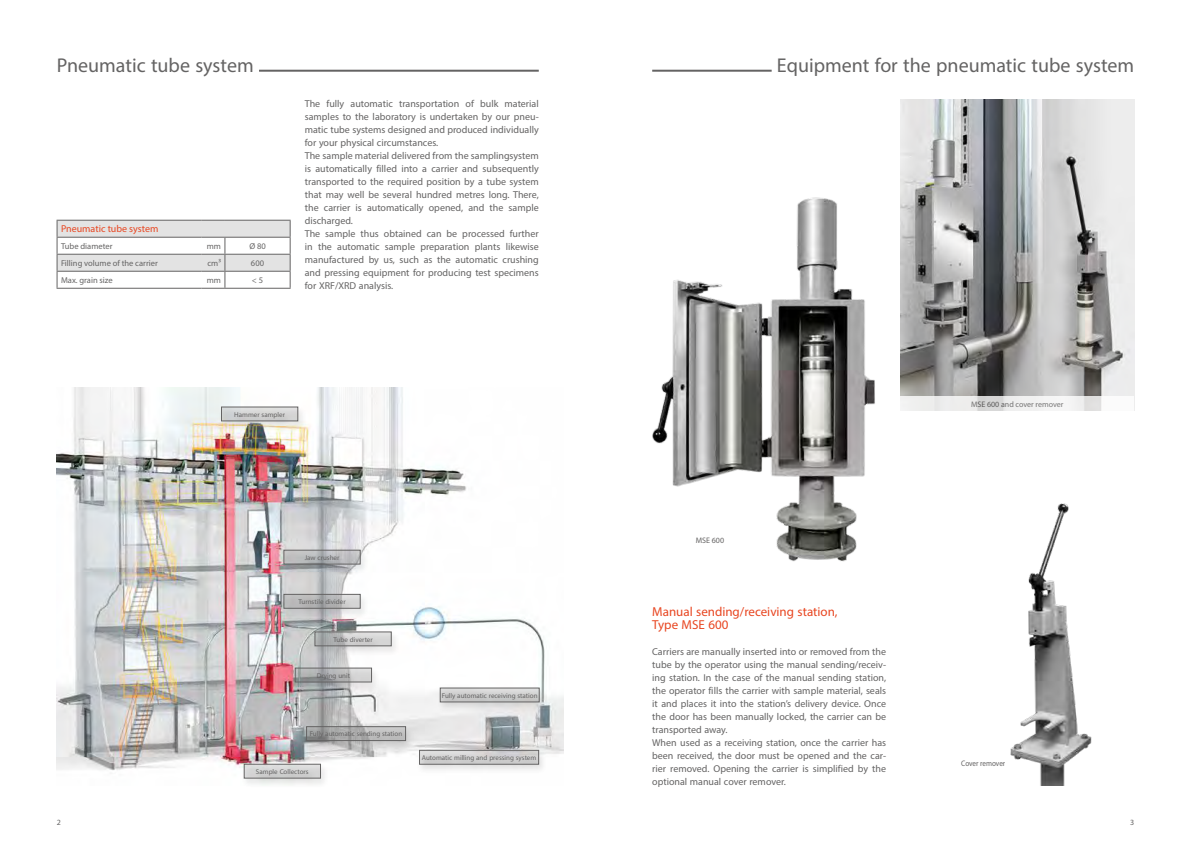
<style>
.page{position:relative;width:1191px;height:842px;background:#fff}
.page>*{position:absolute;margin:0;border:0;box-sizing:border-box;transform-origin:0 0}
.t1{font:20px "Myriad Pro";color:#646363}
.t2{font:13px/13px "Myriad Pro";color:#e84621}
.t3{font:10px/13px "Myriad Pro";color:#646363}
.t4{font:10px "Myriad Pro";color:#e84621}
.t5{font:8.5px "Myriad Pro";color:#646363}
.t6{font:8px "Myriad Pro";color:#646363}
.t7{font:8px "Myriad Pro";color:#646363;scale:.9 1}
.t8{font:7px "Myriad Pro";color:#646363}
</style>
<div class="page">
<img style="left:1010px;top:503px;width:82px;height:282px">
<img style="left:57px;top:388px;width:507px;height:382px">
<img style="left:900px;top:99px;width:234px;height:298px">
<img style="left:652px;top:186px;width:269px;height:376px">
<hr style="left:259px;top:70px;width:280px;height:2px;background:#646363">
<svg style="left:57px;top:220px;width:234px;height:69px"></svg>
<hr style="left:225px;top:237px;width:66px;height:1px;background:#646363">
<hr style="left:652px;top:70px;width:119px;height:2px;background:#646363">
<div style="left:219px;top:406px;width:87px;height:25px;background:#646363;opacity:.5"></div>
<div style="left:221px;top:407px;width:77px;height:14px;background:#d3d4d4"></div>
<div style="left:221px;top:407px;width:77px;height:14px;border:1px solid #646363"></div>
<div style="left:281px;top:549px;width:87px;height:26px;background:#646363;opacity:.5"></div>
<svg style="left:286px;top:552px;width:72px;height:10px"></svg>
<div style="left:284px;top:550px;width:76px;height:14px;border:1px solid #646363"></div>
<div style="left:281px;top:594px;width:87px;height:25px;background:#646363;opacity:.5"></div>
<svg style="left:286px;top:596px;width:72px;height:10px"></svg>
<div style="left:284px;top:594px;width:76px;height:14px;border:1px solid #646363"></div>
<div style="left:292px;top:667px;width:88px;height:25px;background:#646363;opacity:.5"></div>
<svg style="left:297px;top:670px;width:73px;height:10px"></svg>
<div style="left:295px;top:668px;width:77px;height:14px;border:1px solid #646363"></div>
<div style="left:304px;top:726px;width:110px;height:25px;background:#646363;opacity:.5"></div>
<svg style="left:308px;top:728px;width:96px;height:11px"></svg>
<div style="left:306px;top:726px;width:100px;height:15px;border:1px solid #646363"></div>
<div style="left:241px;top:763px;width:88px;height:26px;background:#646363;opacity:.5"></div>
<div style="left:244px;top:764px;width:76px;height:14px;background:#d5d5d5"></div>
<div style="left:244px;top:764px;width:77px;height:14px;border:1px solid #646363"></div>
<div style="left:437px;top:687px;width:110px;height:25px;background:#646363;opacity:.5"></div>
<svg style="left:442px;top:690px;width:95px;height:10px"></svg>
<div style="left:440px;top:688px;width:99px;height:14px;border:1px solid #646363"></div>
<div style="left:417px;top:750px;width:130px;height:25px;background:#646363;opacity:.5"></div>
<div style="left:419px;top:750px;width:119px;height:14px;background:#d2d1d2"></div>
<div style="left:419px;top:750px;width:120px;height:14px;border:1px solid #646363"></div>
<div style="left:312px;top:631px;width:88px;height:25px;background:#646363;opacity:.5"></div>
<svg style="left:317px;top:634px;width:72px;height:10px"></svg>
<div style="left:315px;top:632px;width:76px;height:14px;border:1px solid #646363"></div>
<svg style="left:900px;top:397px;width:202px;height:14px;fill:#eeeeed"></svg>
<h1 class="t1" style="left:57px;top:53px;width:198px">Pneumatic tube system</h1>
<p class="t4" style="left:61px;top:223px;width:99px">Pneumatic tube system</p>
<p class="t5" style="left:61px;top:241px;width:53px">Tube diameter</p>
<p class="t5" style="left:207px;top:241px;width:16px">mm</p>
<p class="t5" style="left:249px;top:241px;width:18px">Ø 80</p>
<p class="t5" style="left:61px;top:258px;width:98px">Filling volume of the carrier</p>
<p class="t5" style="left:207px;top:258px;width:15px">cm³</p>
<p class="t5" style="left:251px;top:258px;width:15px">600</p>
<p class="t5" style="left:61px;top:275px;width:53px">Max. grain size</p>
<p class="t5" style="left:207px;top:275px;width:16px">mm</p>
<p class="t5" style="left:252px;top:275px;width:13px">&lt; 5</p>
<p class="t3" style="left:305px;top:97px;width:235px">The fully automatic transportation of bulk material samples to the laboratory is undertaken by our pneu&shy;matic tube systems designed and produced individually for your physical circumstances.<br>The sample material delivered from the samplingsystem is automatically filled into a carrier and subsequently transported to the required position by a tube system that may well be several hundred metres long. There, the carrier is automatically opened, and the sample discharged.<br>The sample thus obtained can be processed further in the automatic sample preparation plants likewise manufactured by us, such as the automatic crushing and pressing equipment for producing test specimens for XRF/XRD analysis.</p>
<p class="t8" style="left:234px;top:410px;width:52px">Hammer sampler</p>
<p class="t8" style="left:305px;top:553px;width:36px">Jaw crusher</p>
<p class="t8" style="left:298px;top:597px;width:49px">Turnstile divider</p>
<p class="t8" style="left:333px;top:635px;width:41px">Tube diverter</p>
<p class="t8" style="left:317px;top:671px;width:35px">Drying unit</p>
<p class="t8" style="left:310px;top:729px;width:94px">Fully automatic sending station</p>
<p class="t8" style="left:442px;top:691px;width:97px">Fully automatic receiving station</p>
<p class="t8" style="left:422px;top:753px;width:116px">Automatic milling and pressing system</p>
<p class="t8" style="left:256px;top:767px;width:54px">Sample Collectors</p>
<h1 class="t1" style="left:777px;top:53px;width:359px">Equipment for the pneumatic tube system</h1>
<p class="t6" style="left:696px;top:535px;width:30px">MSE 600</p>
<h2 class="t2" style="left:652px;top:605px;width:187px">Manual sending/receiving station,<br>Type MSE 600</h2>
<p class="t3" style="left:652px;top:645px;width:235px">Carriers are manually inserted into or removed from the tube by the operator using the manual sending/receiv&shy;ing station. In the case of the manual sending station, the operator fills the carrier with sample material, seals it and places it into the station’s delivery device. Once the door has been manually locked, the carrier can be transported away.<br>When used as a receiving station, once the carrier has been received, the door must be opened and the car&shy;rier removed. Opening the carrier is simplified by the optional manual cover remover.</p>
<p class="t6" style="left:971px;top:399px;width:94px">MSE 600 and cover remover</p>
<p class="t7" style="left:961px;top:759px;width:50px">Cover remover</p>
<p class="t6" style="left:57px;top:817px;width:6px">2</p>
<p class="t6" style="left:1130px;top:817px;width:6px">3</p>
</div>
